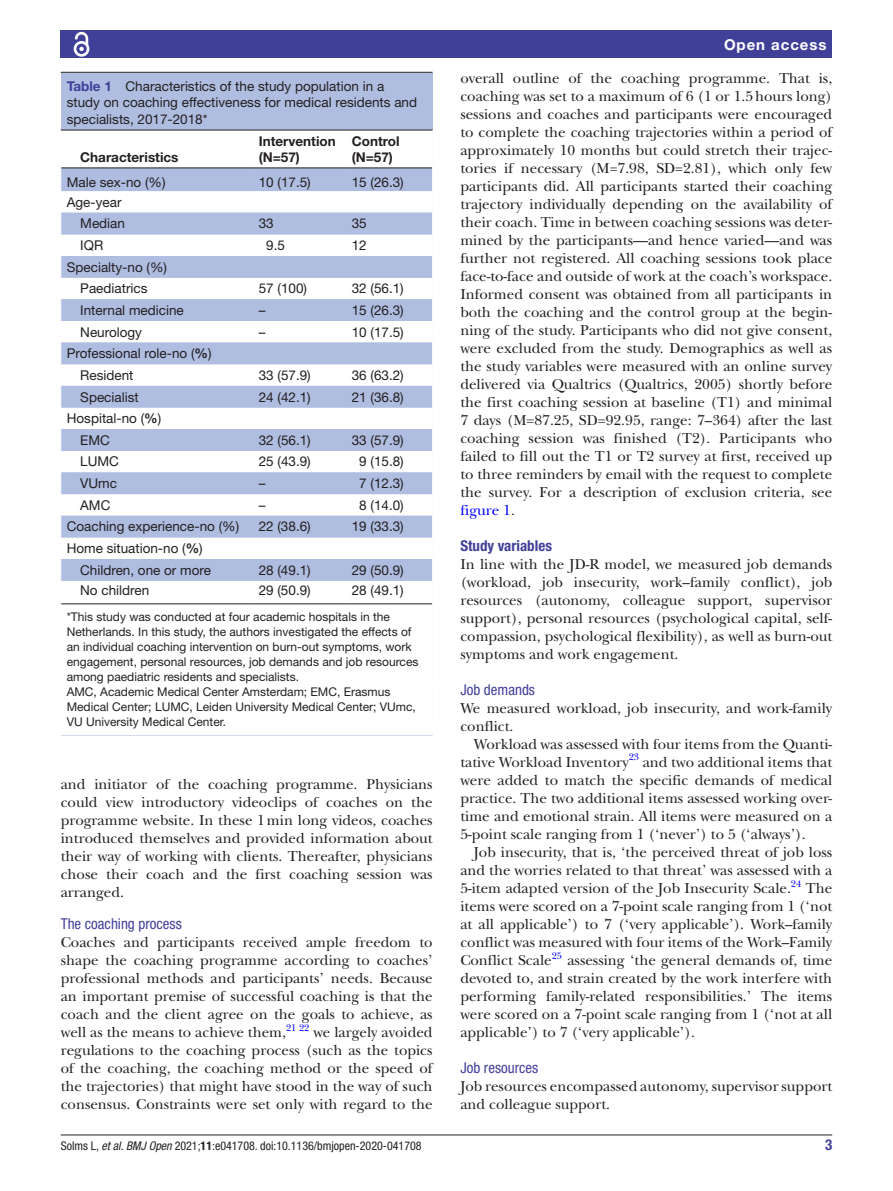
<style>
.page{position:relative;width:893px;height:1191px;background:#fff}
.page>*{position:absolute;margin:0;border:0;box-sizing:border-box;transform-origin:0 0}
.t1{font:15px/18px "New Baskerville";color:#231f20;text-align:justify}
.t2{font:condensed 15px "Helvetica Neue LT Std";color:#414099}
.t3{font:700 condensed 15px "Helvetica Neue LT Std";color:#414099}
.t4{font:700 15px "Helvetica Neue LT Std";letter-spacing:.065em;color:#fff}
.t5{font:13.5px/21.6px "Helvetica Neue LT Std";color:#231f20}
.t6{font:700 13.5px/16.2px "Helvetica Neue LT Std";color:#231f20}
.t7{font:12px/15px "Helvetica Neue LT Std";color:#231f20}
.t8{font:condensed 12px "Helvetica Neue LT Std";color:#231f20}
.t9{font:9.9px "New Baskerville";color:#00f}
.s1{font-weight:700;color:#414099}
.s2{font-weight:700}
.s3{color:#00f}
.s4{font-style:italic}
</style>
<div class="page">
<hr style="left:61px;top:1134px;width:771px;height:1px;background:#231f20">
<div style="left:61px;top:31px;width:771px;height:27px;background:#414099"></div>
<svg style="left:73px;top:31px;width:17px;height:26px"></svg>
<div style="left:61px;top:73px;width:372px;height:662px;background:#afbde1"></div>
<hr style="left:61px;top:72px;width:372px;height:1px;background:#231f20">
<div style="left:61px;top:131px;width:371px;height:604px;background:#fff"></div>
<svg style="left:61px;top:168px;width:371px;height:412px"></svg>
<hr style="left:61px;top:130px;width:192px;height:1px;background:#231f20">
<hr style="left:61px;top:167px;width:192px;height:1px;background:#231f20">
<hr style="left:253px;top:130px;width:93px;height:1px;background:#231f20">
<hr style="left:253px;top:167px;width:93px;height:1px;background:#231f20">
<hr style="left:346px;top:130px;width:87px;height:1px;background:#231f20">
<hr style="left:346px;top:167px;width:86px;height:1px;background:#231f20">
<hr style="left:253px;top:603px;width:93px;height:1px;background:#231f20">
<hr style="left:346px;top:603px;width:86px;height:1px;background:#231f20">
<hr style="left:61px;top:603px;width:192px;height:1px;background:#231f20">
<hr style="left:432px;top:130px;width:1px;height:38px;background:#fff">
<svg style="left:432px;top:168px;width:1px;height:436px"></svg>
<hr style="left:432px;top:604px;width:1px;height:131px;background:#fff">
<hr style="left:67px;top:680px;width:366px;height:2px;background:#fff">
<hr style="left:67px;top:725px;width:366px;height:2px;background:#fff">
<p class="t5" style="left:67px;top:77px;width:352px;line-height:16.5px"><span class="s1">Table 1</span> Characteristics of the study population in a study on coaching effectiveness for medical residents and specialists, 2017-2018*</p>
<p class="t6" style="left:80px;top:149px;width:100px">Characteristics</p>
<p class="t6" style="left:259px;top:132px;width:79px">Intervention (N=57)</p>
<p class="t6" style="left:352px;top:132px;width:49px">Control (N=57)</p>
<p class="t5" style="left:67px;top:171px;width:100px">Male sex-no (%)</p>
<p class="t5" style="left:259px;top:171px;width:54px">10 (17.5)</p>
<p class="t5" style="left:352px;top:171px;width:54px">15 (26.3)</p>
<p class="t5" style="left:67px;top:191px;width:60px;text-align:right">Age-year<br>Median</p>
<p class="t5" style="left:259px;top:212px;width:17px">33</p>
<p class="t5" style="left:352px;top:212px;width:17px">35</p>
<p class="t5" style="left:80px;top:234px;width:25px">IQR</p>
<p class="t5" style="left:266px;top:234px;width:20px">9.5</p>
<p class="t5" style="left:352px;top:234px;width:17px">12</p>
<p class="t5" style="left:67px;top:256px;width:102px;text-align:center">Specialty-no (%)<br>Paediatrics</p>
<p class="t5" style="left:259px;top:277px;width:50px">57 (100)</p>
<p class="t5" style="left:352px;top:277px;width:54px">32 (56.1)</p>
<p class="t5" style="left:80px;top:299px;width:105px">Internal medicine</p>
<p class="t5" style="left:259px;top:299px;width:8px">–</p>
<p class="t5" style="left:352px;top:299px;width:54px">15 (26.3)</p>
<p class="t5" style="left:80px;top:321px;width:63px">Neurology</p>
<p class="t5" style="left:259px;top:321px;width:8px">–</p>
<p class="t5" style="left:352px;top:321px;width:54px">10 (17.5)</p>
<p class="t5" style="left:80px;top:342px;width:133px;text-indent:-14px">Professional role-no (<span class="s2">%</span>)<br>Resident</p>
<p class="t5" style="left:259px;top:364px;width:54px">33 (57.9)</p>
<p class="t5" style="left:352px;top:364px;width:54px">36 (63.2)</p>
<p class="t5" style="left:80px;top:386px;width:60px">Specialist</p>
<p class="t5" style="left:259px;top:386px;width:54px">24 (42.1)</p>
<p class="t5" style="left:352px;top:386px;width:54px">21 (36.8)</p>
<p class="t5" style="left:80px;top:407px;width:83px;text-indent:-14px">Hospital-no (<span class="s2">%</span>)<br>EMC</p>
<p class="t5" style="left:259px;top:429px;width:54px">32 (56.1)</p>
<p class="t5" style="left:352px;top:429px;width:54px">33 (57.9)</p>
<p class="t5" style="left:80px;top:451px;width:40px">LUMC</p>
<p class="t5" style="left:259px;top:451px;width:54px">25 (43.9)</p>
<p class="t5" style="left:359px;top:451px;width:46px">9 (15.8)</p>
<p class="t5" style="left:80px;top:472px;width:38px">VUmc</p>
<p class="t5" style="left:259px;top:472px;width:8px">–</p>
<p class="t5" style="left:359px;top:472px;width:46px">7 (12.3)</p>
<p class="t5" style="left:80px;top:494px;width:32px">AMC</p>
<p class="t5" style="left:259px;top:494px;width:8px">–</p>
<p class="t5" style="left:359px;top:494px;width:46px">8 (14.0)</p>
<p class="t5" style="left:67px;top:515px;width:174px">Coaching experience-no (%)</p>
<p class="t5" style="left:259px;top:515px;width:54px">22 (38.6)</p>
<p class="t5" style="left:352px;top:515px;width:54px">19 (33.3)</p>
<p class="t5" style="left:80px;top:537px;width:132px;text-indent:-14px">Home situation-no (<span class="s2">%</span>)<br>Children, one or more</p>
<p class="t5" style="left:259px;top:559px;width:54px">28 (49.1)</p>
<p class="t5" style="left:352px;top:559px;width:54px">29 (50.9)</p>
<p class="t5" style="left:80px;top:579px;width:71px">No children</p>
<p class="t5" style="left:259px;top:579px;width:54px">29 (50.9)</p>
<p class="t5" style="left:352px;top:579px;width:54px">28 (49.1)</p>
<p class="t7" style="left:67px;top:609px;width:353px">*This study was conducted at four academic hospitals in the Netherlands. In this study, the authors investigated the effects of an individual coaching intervention on burn-out symptoms, work engagement, personal resources, job demands and job resources among paediatric residents and specialists.<br>AMC, Academic Medical Center Amsterdam; EMC, Erasmus Medical Center; LUMC, Leiden University Medical Center; VUmc, VU University Medical Center.</p>
<p class="t1" style="left:61px;top:775px;width:373px">and initiator of the coaching programme. Physicians could view introductory videoclips of coaches on the programme website. In these 1min long videos, coaches introduced themselves and provided information about their way of working with clients. Thereafter, physicians chose their coach and the first coaching session was arranged.</p>
<p class="t2" style="left:61px;top:915px;width:123px">The coaching process</p>
<p class="t1" style="left:61px;top:933px;width:373px">Coaches and participants received ample freedom to shape the coaching programme according to coaches’ professional methods and participants’ needs. Because an important premise of successful coaching is that the coach and the client agree on the goals to achieve, as well as the means to achieve them,<sup>21</sup> <sup>22</sup> we largely avoided regulations to the coaching process (such as the topics of the coaching, the coaching method or the speed of the trajectories) that might have stood in the way of such consensus. Constraints were set only with regard to the</p>
<p class="t4" style="left:724px;top:35px;width:104px">Open access</p>
<p class="t1" style="left:460px;top:69px;width:373px">overall outline of the coaching programme. That is, coaching was set to a maximum of 6 (1 or 1.5hours long) sessions and coaches and participants were encouraged to complete the coaching trajectories within a period of approximately 10 months but could stretch their trajec&shy;tories if necessary (M=7.98, SD=2.81), which only few participants did. All participants started their coaching trajectory individually depending on the availability of their coach. Time in between coaching sessions was deter&shy;mined by the participants—and hence varied—and was further not registered. All coaching sessions took place face-to-face and outside of work at the coach’s workspace.<br>Informed consent was obtained from all participants in both the coaching and the control group at the begin&shy;ning of the study. Participants who did not give consent, were excluded from the study. Demographics as well as the study variables were measured with an online survey delivered via Qualtrics (Qualtrics, 2005) shortly before the first coaching session at baseline (T1) and minimal 7 days (M=87.25, SD=92.95, range: 7–364) after the last coaching session was finished (T2). Participants who failed to fill out the T1 or T2 survey at first, received up to three reminders by email with the request to complete the survey. For a description of exclusion criteria, see <span class="s3">figure 1</span>.</p>
<p class="t3" style="left:460px;top:537px;width:93px">Study variables</p>
<p class="t1" style="left:460px;top:555px;width:373px">In line with the JD-R model, we measured job demands (workload, job insecurity, work–family conflict), job resources (autonomy, colleague support, supervisor support), personal resources (psychological capital, self&shy;compassion, psychological flexibility), as well as burn-out symptoms and work engagement.</p>
<p class="t2" style="left:460px;top:681px;width:76px">Job demands</p>
<p class="t1" style="left:460px;top:699px;width:373px">We measured workload, job insecurity, and work-family conflict.</p>
<p class="t1" style="left:460px;top:735px;width:373px;text-indent:14px">Workload was assessed with four items from the Quanti&shy;tative Workload Inventory</p>
<p class="t9" style="left:629px;top:751px;width:12px">23</p>
<p class="t1" style="left:460px;top:753px;width:373px;text-indent:182px">and two additional items that were added to match the specific demands of medical practice. The two additional items assessed working over&shy;time and emotional strain. All items were measured on a 5-point scale ranging from 1 (‘never’) to 5 (‘always’).</p>
<p class="t1" style="left:460px;top:843px;width:373px;text-indent:14px">Job insecurity, that is, ‘the perceived threat of job loss and the worries related to that threat’ was assessed with a 5-item adapted version of the Job Insecurity Scale.<sup>24</sup> The items were scored on a 7-point scale ranging from 1 (‘not at all applicable’) to 7 (‘very applicable’). Work–family conflict was measured with four items of the Work–Family Conflict Scale</p>
<p class="t9" style="left:552px;top:949px;width:12px">25</p>
<p class="t1" style="left:460px;top:951px;width:373px;text-indent:107px">assessing ‘the general demands of, time devoted to, and strain created by the work interfere with performing family-related responsibilities.’ The items were scored on a 7-point scale ranging from 1 (‘not at all applicable’) to 7 (‘very applicable’).</p>
<p class="t2" style="left:460px;top:1059px;width:79px">Job resources</p>
<p class="t1" style="left:460px;top:1077px;width:373px">Job resources encompassed autonomy, supervisor support and colleague support.</p>
<p class="t8" style="left:61px;top:1138px;width:362px">Solms L, <span class="s4">et al</span>. <span class="s4">BMJ Open</span> 2021;<span class="s2">11</span>:e041708. doi:10.1136/bmjopen-2020-041708</p>
<p class="t3" style="left:825px;top:1135px;width:9px">3</p>
</div>
